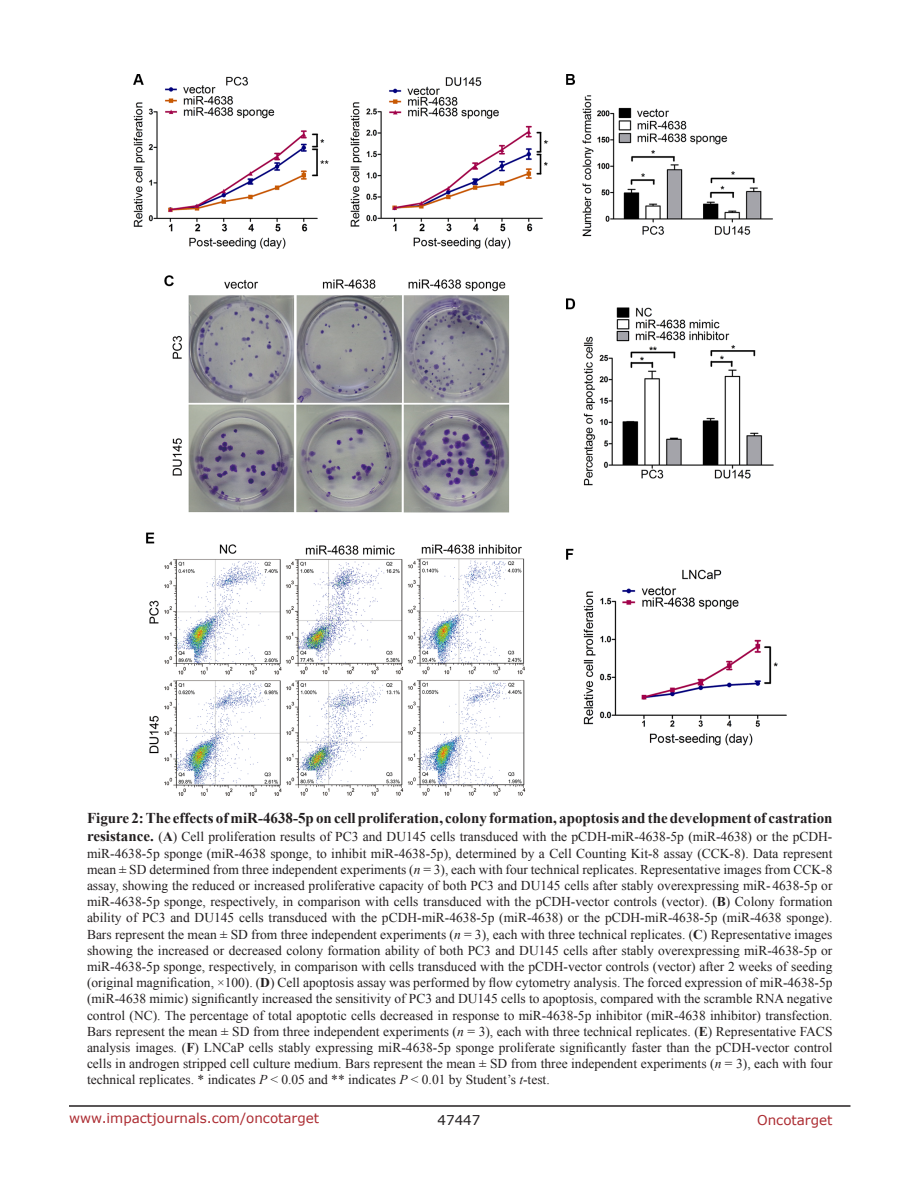
<style>
.page{position:relative;width:918px;height:1188px;background:#fff}
.page>*{position:absolute;margin:0;border:0;box-sizing:border-box;transform-origin:0 0}
.FigureText{font:700 15px "Times New Roman";color:#231f20}
.FigureText-2{font:13.5px/16.2px "Times New Roman";color:#231f20;text-align:justify}
.t1{font:13.5px "Verdana";color:#ac2b31}
.t2{font:13.5px "Verdana";color:#231f20}
.s1{font-weight:700;font-size:15px}
.s2{font-weight:700}
.s3{font-style:italic}
</style>
<div class="page">
<hr style="left:69px;top:1105px;width:781px;height:2px;background:#231f20">
<img style="left:133px;top:75px;width:653px;height:720px">
<p class="FigureText" style="left:87px;top:808px;width:747px">Figure 2: The effects of miR-4638-5p on cell proliferation, colony formation, apoptosis and the development of castration</p>
<p class="FigureText-2" style="left:87px;top:828px;width:747px"><span class="s1">resistance.</span> (<span class="s2">A</span>) Cell proliferation results of PC3 and DU145 cells transduced with the pCDH-miR-4638-5p (miR-4638) or the pCDH&shy;miR-4638-5p sponge (miR-4638 sponge, to inhibit miR-4638-5p), determined by a Cell Counting Kit-8 assay (CCK-8). Data represent mean ± SD determined from three independent experiments (<span class="s3">n</span> = 3), each with four technical replicates. Representative images from CCK-8 assay, showing the reduced or increased proliferative capacity of both PC3 and DU145 cells after stably overexpressing miR-4638-5p or miR-4638-5p sponge, respectively, in comparison with cells transduced with the pCDH-vector controls (vector). (<span class="s2">B</span>) Colony formation ability of PC3 and DU145 cells transduced with the pCDH-miR-4638-5p (miR-4638) or the pCDH-miR-4638-5p (miR-4638 sponge).<br>Bars represent the mean ± SD from three independent experiments (<span class="s3">n</span> = 3), each with three technical replicates. (<span class="s2">C</span>) Representative images showing the increased or decreased colony formation ability of both PC3 and DU145 cells after stably overexpressing miR-4638-5p or miR-4638-5p sponge, respectively, in comparison with cells transduced with the pCDH-vector controls (vector) after 2 weeks of seeding (original magnification, ×100). (<span class="s2">D</span>) Cell apoptosis assay was performed by flow cytometry analysis. The forced expression of miR-4638-5p (miR-4638 mimic) significantly increased the sensitivity of PC3 and DU145 cells to apoptosis, compared with the scramble RNA negative control (NC). The percentage of total apoptotic cells decreased in response to miR-4638-5p inhibitor (miR-4638 inhibitor) transfection.<br>Bars represent the mean ± SD from three independent experiments (<span class="s3">n</span> = 3), each with three technical replicates. (<span class="s2">E</span>) Representative FACS analysis images. (<span class="s2">F</span>) LNCaP cells stably expressing miR-4638-5p sponge proliferate significantly faster than the pCDH-vector control cells in androgen stripped cell culture medium. Bars represent the mean ± SD from three independent experiments (<span class="s3">n</span> = 3), each with four technical replicates. * indicates <span class="s3">P</span> &lt; 0.05 and ** indicates <span class="s3">P</span> &lt; 0.01 by Student’s <span class="s3">t</span>-test.</p>
<p class="t1" style="left:69px;top:1109px;width:252px">www.impactjournals.com/oncotarget</p>
<p class="t2" style="left:438px;top:1111px;width:44px">47447</p>
<p class="t1" style="left:757px;top:1111px;width:77px">Oncotarget</p>
</div>
